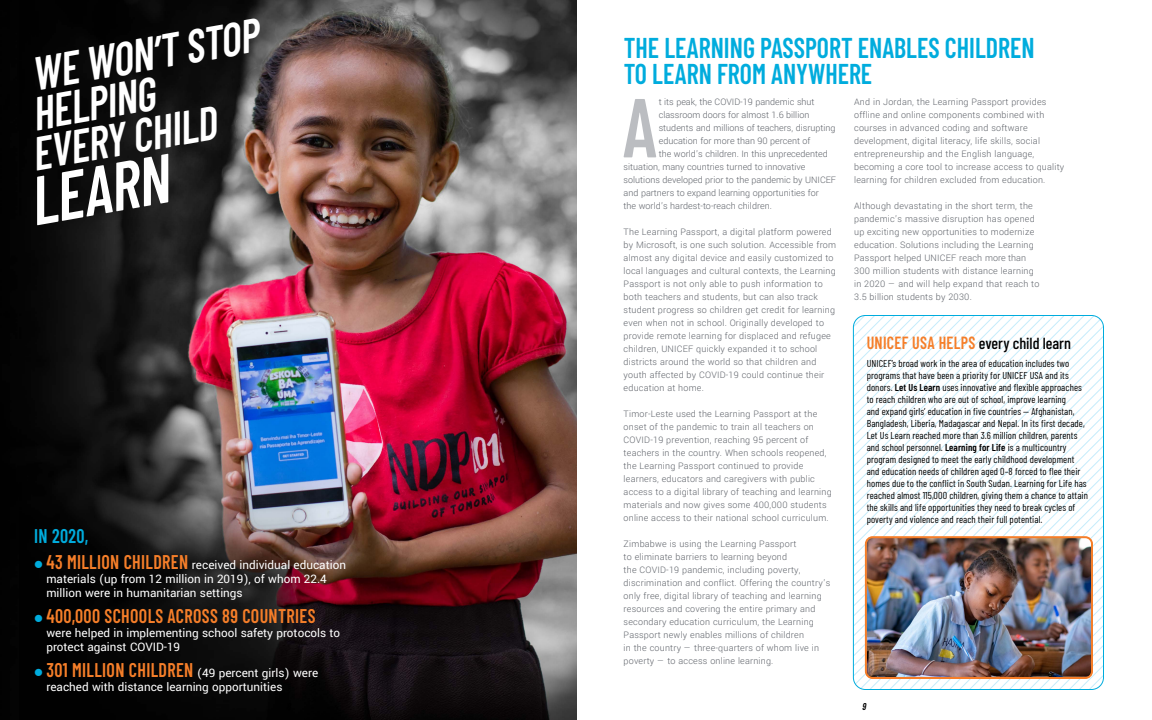
<style>
.page{position:relative;width:1152px;height:720px;background:#fff}
.page>*{position:absolute;margin:0;border:0;box-sizing:border-box;transform-origin:0 0}
.t1{font:600 83.4px "Barlow Condensed";color:#bbbdc1;scale:.91 1}
.t2{font:italic 600 68.3px "Barlow Condensed";color:#fff;scale:.91 1}
.t3{font:italic 600 46.8px/39.3px "Barlow Condensed";color:#fff;scale:.91 1}
.t4{font:600 28.6px/26px "Barlow Condensed";color:#00acdd;scale:.91 1}
.t5{font:600 19.8px "Barlow Condensed";letter-spacing:.02em;color:#f57e29;scale:.91 1}
.t6{font:600 19.8px "Barlow Condensed";letter-spacing:.02em;color:#00acdd;scale:.91 1}
.t7{font:500 16px "Barlow Condensed";color:#000}
.t8{font:13px/14px "Yantramanav";color:#fff}
.t9{font:300 10px/13px "Yantramanav";letter-spacing:.02em;color:#5f636a}
.t10{font:10px/12px "Barlow Condensed";letter-spacing:.01em;color:#000}
.t11{font:300 10px "Yantramanav";color:#5f636a}
.t12{font:italic 600 9.9px "Barlow Condensed";color:#000;scale:.91 1}
.s1{font-family:"Barlow Condensed";font-weight:600;font-size:19.8px;color:#f57e29}
.s2{font-weight:600;font-size:17.6px;color:#f57e29}
.s3{font-weight:600}
</style>
<div class="page">
<img style="left:0;top:0;width:577px;height:720px">
<svg style="left:855px;top:532px;width:247px;height:10px"></svg>
<svg style="left:853px;top:562px;width:251px;height:128px"></svg>
<svg style="left:853px;top:317px;width:251px;height:214px"></svg>
<div style="left:853px;top:315px;width:251px;height:375px;border:1px solid #00acdd;border-radius:12px"></div>
<img style="left:868px;top:537px;width:224px;height:141px">
<div style="left:865px;top:536px;width:228px;height:143px;border:2px solid #f57e29;border-radius:7px"></div>
<svg style="left:35px;top:561px;width:7px;height:7px"></svg>
<svg style="left:35px;top:615px;width:7px;height:7px"></svg>
<svg style="left:35px;top:669px;width:7px;height:7px"></svg>
<h3 class="t3" style="left:14px;top:54px;width:269px;rotate:-10deg">WE WON’T STOP<br>HELPING<br>EVERY CHILD</h3>
<h2 class="t2" style="left:21px;top:154px;width:155px;rotate:-10deg">LEARN</h2>
<h3 class="t6" style="left:34px;top:522px;width:61px">IN 2020,</h3>
<h3 class="t8" style="left:46px;top:558px;width:301px"><span class="s1">43 MILLION CHILDREN</span> received individual education materials (up from 12 million in 2019), of whom 22.4 million were in humanitarian settings</h3>
<h3 class="t5" style="left:46px;top:602px;width:297px">400,000 SCHOOLS ACROSS 89 COUNTRIES</h3>
<h3 class="t8" style="left:46px;top:626px;width:295px">were helped in implementing school safety protocols to protect against COVID-19</h3>
<h3 class="t8" style="left:46px;top:666px;width:273px"><span class="s1">301 MILLION CHILDREN</span> (49 percent girls) were reached with distance learning opportunities</h3>
<h3 class="t4" style="left:624px;top:33px;width:453px">THE LEARNING PASSPORT ENABLES CHILDREN<br>TO LEARN FROM ANYWHERE</h3>
<h1 class="t1" style="left:623px;top:68px;width:40px">A</h1>
<p class="t11" style="left:659px;top:96px;width:157px">t its peak, the COVID-19 pandemic shut</p>
<p class="t11" style="left:659px;top:109px;width:152px">classroom doors for almost 1.6 billion</p>
<p class="t11" style="left:659px;top:122px;width:178px">students and millions of teachers, disrupting</p>
<p class="t11" style="left:659px;top:135px;width:153px">education for more than 90 percent of</p>
<p class="t11" style="left:659px;top:148px;width:171px">the world’s children. In this unprecedented</p>
<p class="t11" style="left:624px;top:161px;width:183px">situation, many countries turned to innovative</p>
<p class="t11" style="left:624px;top:174px;width:214px">solutions developed prior to the pandemic by UNICEF</p>
<p class="t11" style="left:624px;top:187px;width:197px">and partners to expand learning opportunities for</p>
<p class="t11" style="left:624px;top:200px;width:150px">the world’s hardest-to-reach children.</p>
<p class="t9" style="left:624px;top:226px;width:214px">The Learning Passport, a digital platform powered by Microsoft, is one such solution. Accessible from almost any digital device and easily customized to local languages and cultural contexts, the Learning Passport is not only able to push information to both teachers and students, but can also track student progress so children get credit for learning even when not in school. Originally developed to provide remote learning for displaced and refugee children, UNICEF quickly expanded it to school districts around the world so that children and youth affected by COVID-19 could continue their education at home.</p>
<p class="t9" style="left:624px;top:408px;width:210px">Timor-Leste used the Learning Passport at the onset of the pandemic to train all teachers on COVID-19 prevention, reaching 95 percent of teachers in the country. When schools reopened, the Learning Passport continued to provide learners, educators and caregivers with public access to a digital library of teaching and learning materials and now gives some 400,000 students online access to their national school curriculum.</p>
<p class="t9" style="left:624px;top:538px;width:208px">Zimbabwe is using the Learning Passport<br>to eliminate barriers to learning beyond<br>the COVID-19 pandemic, including poverty, discrimination and conflict. Offering the country’s only free, digital library of teaching and learning resources and covering the entire primary and secondary education curriculum, the Learning Passport newly enables millions of children<br>in the country — three-quarters of whom live in poverty — to access online learning.</p>
<p class="t9" style="left:854px;top:96px;width:212px">And in Jordan, the Learning Passport provides offline and online components combined with courses in advanced coding and software development, digital literacy, life skills, social entrepreneurship and the English language, becoming a core tool to increase access to quality learning for children excluded from education.</p>
<p class="t9" style="left:854px;top:200px;width:187px">Although devastating in the short term, the pandemic’s massive disruption has opened up exciting new opportunities to modernize education. Solutions including the Learning Passport helped UNICEF reach more than 300 million students with distance learning in 2020 — and will help expand that reach to 3.5 billion students by 2030.</p>
<h3 class="t7" style="left:867px;top:332px;width:206px"><span class="s2">UNICEF USA HELPS</span> every child learn</h3>
<p class="t10" style="left:867px;top:357px;width:223px">UNICEF’s broad work in the area of education includes two programs that have been a priority for UNICEF USA and its donors. <span class="s3">Let Us Learn</span> uses innovative and flexible approaches to reach children who are out of school, improve learning<br>and expand girls’ education in five countries — Afghanistan, Bangladesh, Liberia, Madagascar and Nepal. In its first decade, Let Us Learn reached more than 3.6 million children, parents and school personnel. <span class="s3">Learning for Life</span> is a multicountry program designed to meet the early childhood development and education needs of children aged 0–8 forced to flee their homes due to the conflict in South Sudan. Learning for Life has reached almost 115,000 children, giving them a chance to attain the skills and life opportunities they need to break cycles of poverty and violence and reach their full potential.</p>
<p class="t12" style="left:862px;top:699px;width:8px">9</p>
</div>
